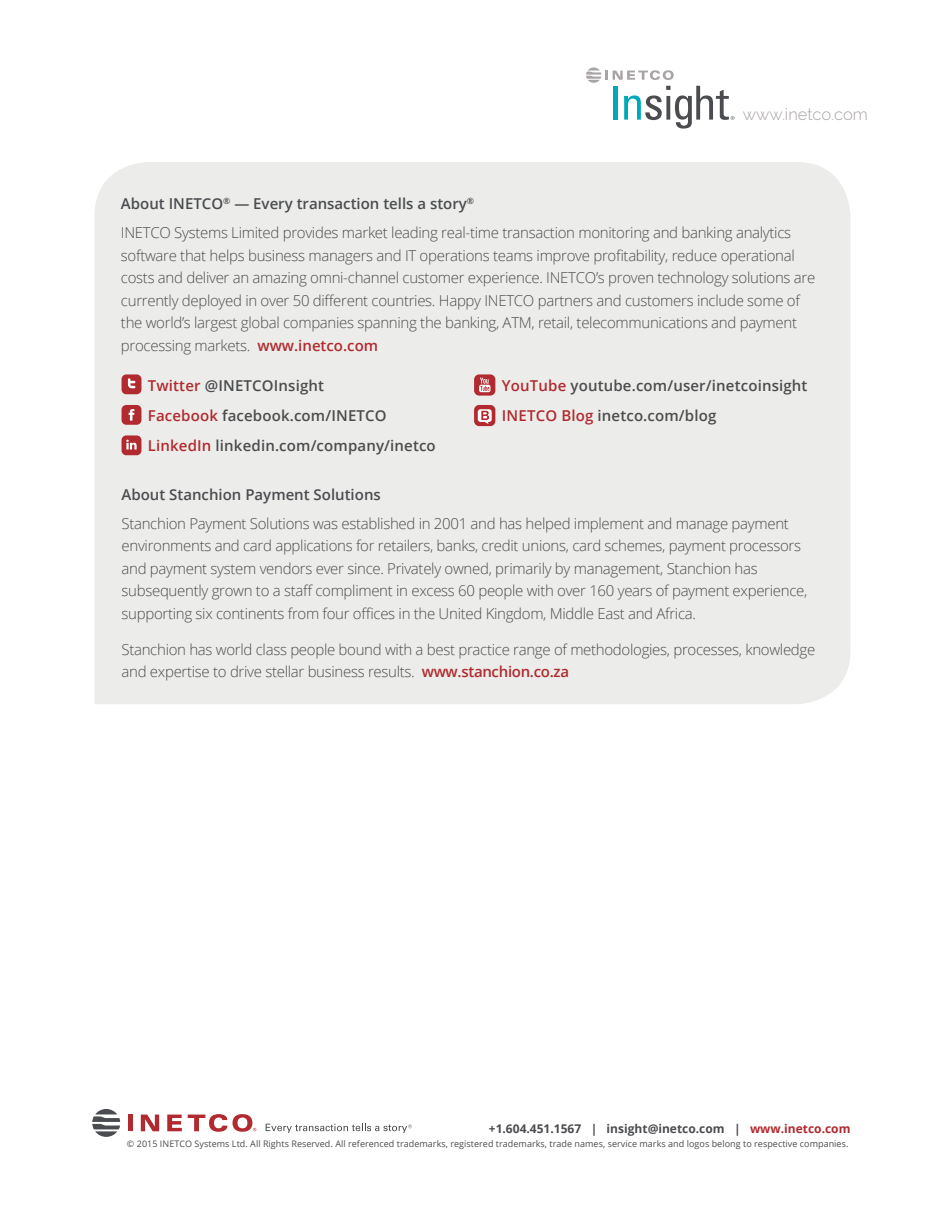
<style>
.page{position:relative;width:945px;height:1215px;background:#fff}
.page>*{position:absolute;margin:0;border:0;box-sizing:border-box;transform-origin:0 0}
.t1{font:300 16.5px "Raleway";color:#a8a3a4}
.NEW_PARAGRAPH{font:300 15px/22.5px "Open Sans";letter-spacing:-.02em;color:#4b4c4d}
.NEW_PARAGRAPH-2{font:600 15px "Open Sans";letter-spacing:.01em;color:#4b4c4d}
.NEW_PARAGRAPH_TITLE{font:600 15px "Open Sans";color:#4b4c50}
.t2{font:700 12px "Open Sans";color:#4b4c50}
.t3{font:9px "Open Sans";letter-spacing:.005em;color:#4b4c4d}
.s1{font-weight:600;color:#b02a2f}
.s2{color:#b02a2f}
</style>
<div class="page">
<svg style="left:586px;top:68px;width:148px;height:61px"></svg>
<div style="left:94px;top:162px;width:756px;height:542px;background:#ecedea"></div>
<div style="left:122px;top:374px;width:19px;height:20px;background:#b02a2f;border-radius:5px"></div>
<svg style="left:128px;top:378px;width:8px;height:10px"></svg>
<div style="left:122px;top:435px;width:19px;height:20px;background:#b02a2f;border-radius:5px"></div>
<svg style="left:126px;top:440px;width:11px;height:9px"></svg>
<div style="left:474px;top:374px;width:21px;height:22px;background:#b02a2f;border-radius:5px"></div>
<svg style="left:479px;top:385px;width:11px;height:7px"></svg>
<svg style="left:480px;top:378px;width:9px;height:13px"></svg>
<div style="left:122px;top:405px;width:19px;height:20px;background:#b02a2f;border-radius:5px"></div>
<svg style="left:129px;top:409px;width:5px;height:12px"></svg>
<div style="left:474px;top:405px;width:21px;height:21px;background:#b02a2f;border-radius:5px"></div>
<svg style="left:478px;top:409px;width:14px;height:15px"></svg>
<svg style="left:92px;top:1109px;width:28px;height:28px"></svg>
<svg style="left:141px;top:1115px;width:18px;height:16px"></svg>
<svg style="left:167px;top:1115px;width:15px;height:16px"></svg>
<svg style="left:188px;top:1114px;width:39px;height:18px"></svg>
<svg style="left:233px;top:1114px;width:23px;height:18px"></svg>
<div style="left:128px;top:1115px;width:5px;height:16px;background:#b02a2f"></div>
<svg style="left:266px;top:1124px;width:146px;height:9px"></svg>
<p class="t1" style="left:743px;top:104px;width:127px">www.inetco.com</p>
<p class="NEW_PARAGRAPH_TITLE" style="left:121px;top:193px;width:355px">About INETCO<sup>®</sup> — Every transaction tells a story<sup>®</sup></p>
<p class="NEW_PARAGRAPH" style="left:121px;top:221px;width:696px">INETCO Systems Limited provides market leading real-time transaction monitoring and banking analytics software that helps business managers and IT operations teams improve profitability, reduce operational costs and deliver an amazing omni-channel customer experience. INETCO’s proven technology solutions are currently deployed in over 50 different countries. Happy INETCO partners and customers include some of the world’s largest global companies spanning the banking, ATM, retail, telecommunications and payment processing markets. <span class="s1">www.inetco.com</span></p>
<p class="NEW_PARAGRAPH-2" style="left:148px;top:375px;width:178px"><span class="s2">Twitter</span> @INETCOInsight</p>
<p class="NEW_PARAGRAPH-2" style="left:148px;top:405px;width:240px"><span class="s2">Facebook</span> facebook.com/INETCO</p>
<p class="NEW_PARAGRAPH-2" style="left:148px;top:435px;width:289px"><span class="s2">LinkedIn</span> linkedin.com/company/inetco</p>
<p class="NEW_PARAGRAPH-2" style="left:502px;top:375px;width:307px"><span class="s2">YouTube</span> youtube.com/user/inetcoinsight</p>
<p class="NEW_PARAGRAPH-2" style="left:502px;top:405px;width:216px"><span class="s2">INETCO Blog</span> inetco.com/blog</p>
<p class="NEW_PARAGRAPH_TITLE" style="left:122px;top:484px;width:261px">About Stanchion Payment Solutions</p>
<p class="NEW_PARAGRAPH" style="left:122px;top:512px;width:687px">Stanchion Payment Solutions was established in 2001 and has helped implement and manage payment environments and card applications for retailers, banks, credit unions, card schemes, payment processors and payment system vendors ever since. Privately owned, primarily by management, Stanchion has subsequently grown to a staff compliment in excess 60 people with over 160 years of payment experience, supporting six continents from four offices in the United Kingdom, Middle East and Africa.</p>
<p class="NEW_PARAGRAPH" style="left:122px;top:638px;width:695px">Stanchion has world class people bound with a best practice range of methodologies, processes, knowledge and expertise to drive stellar business results. <span class="s1">www.stanchion.co.za</span></p>
<p class="t2" style="left:489px;top:1120px;width:363px">+1.604.451.1567 | insight@inetco.com | <span class="s2">www.inetco.com</span></p>
<p class="t3" style="left:127px;top:1137px;width:723px">© 2015 INETCO Systems Ltd. All Rights Reserved. All referenced trademarks, registered trademarks, trade names, service marks and logos belong to respective companies.</p>
</div>
